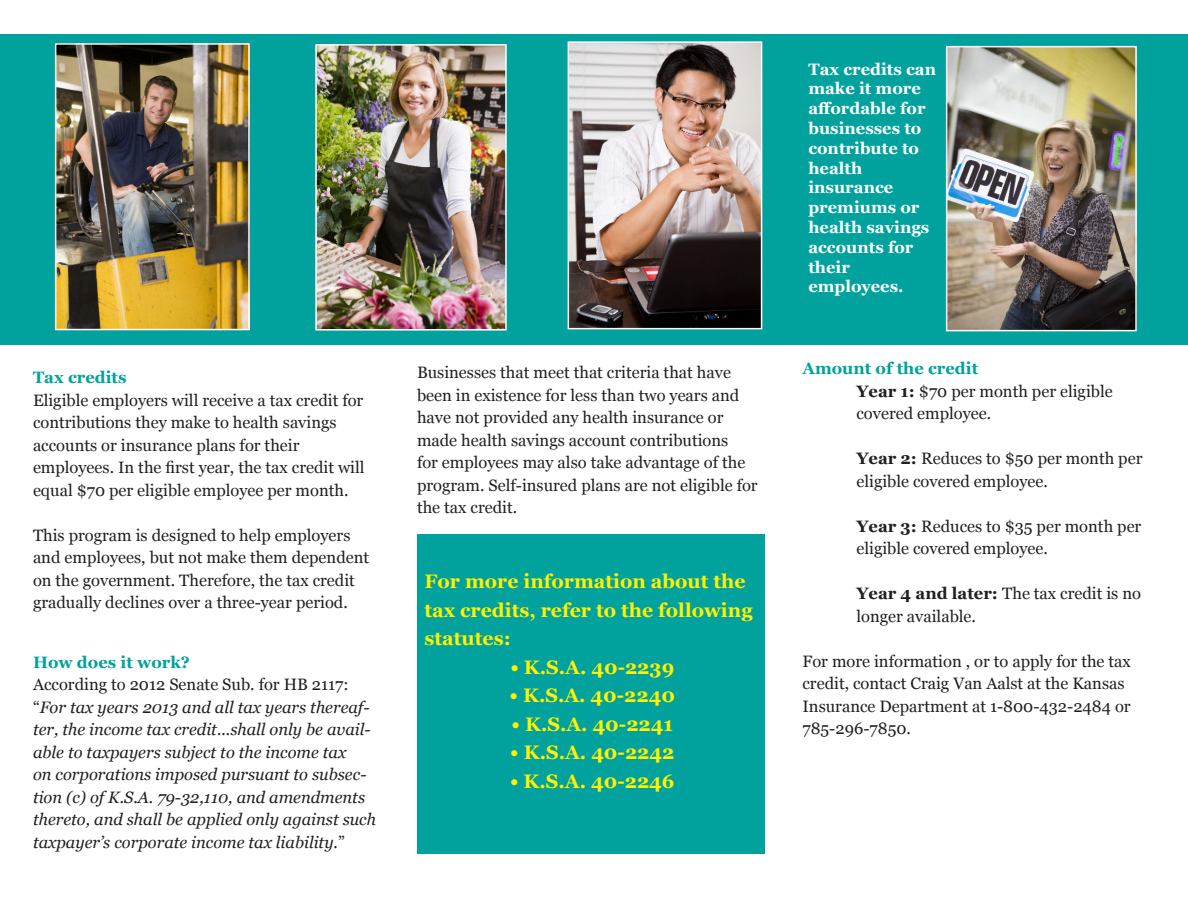
<style>
.page{position:relative;width:1188px;height:918px;background:#fff}
.page>*{position:absolute;margin:0;border:0;box-sizing:border-box;transform-origin:0 0}
.t1{font:700 19.5px/28.5px "Georgia";color:#fff101}
.t2{font:16.5px/22.5px "Georgia";color:#231f20}
.t3{font:italic 16.5px/22.5px "Georgia";color:#231f20}
.t4{font:700 16.5px/19.8px "Georgia";color:#fff}
.t5{font:700 16.5px "Georgia";color:#01a29d}
.s1{font-style:normal}
.s2{font-weight:700}
</style>
<div class="page">
<div style="left:0;top:34px;width:1188px;height:311px;background:#01a29d"></div>
<img style="left:58px;top:46px;width:189px;height:281px">
<div style="left:55px;top:43px;width:195px;height:287px;border:2px solid #fff"></div>
<div style="left:417px;top:535px;width:348px;height:319px;background:#01a29d"></div>
<img style="left:318px;top:47px;width:186px;height:281px">
<div style="left:315px;top:44px;width:192px;height:287px;border:2px solid #fff"></div>
<img style="left:571px;top:44px;width:188px;height:282px">
<div style="left:568px;top:41px;width:194px;height:288px;border:2px solid #fff"></div>
<img style="left:949px;top:49px;width:185px;height:279px">
<div style="left:946px;top:46px;width:191px;height:285px;border:2px solid #fff"></div>
<p class="t5" style="left:33px;top:367px;width:95px">Tax credits</p>
<p class="t2" style="left:33px;top:389px;width:332px">Eligible employers will receive a tax credit for contributions they make to health savings</p>
<p class="t2" style="left:33px;top:434px;width:268px">accounts or insurance plans for their</p>
<p class="t2" style="left:33px;top:457px;width:333px">employees. In the first year, the tax credit will equal $70 per eligible employee per month.</p>
<p class="t2" style="left:33px;top:524px;width:338px">This program is designed to help employers and employees, but not make them dependent on the government. Therefore, the tax credit gradually declines over a three-year period.</p>
<p class="t5" style="left:33px;top:651px;width:158px">How does it work?</p>
<p class="t3" style="left:33px;top:673px;width:345px"><span class="s1">According to 2012 Senate Sub. for HB 2117: “</span>For tax years 2013 and all tax years thereaf&shy;ter, the income tax credit...shall only be avail&shy;able to taxpayers subject to the income tax<br>on corporations imposed pursuant to subsec&shy;tion (c) of K.S.A. 79-32,110, and amendments thereto, and shall be applied only against such taxpayer’s corporate income tax liability.<span class="s1">”</span></p>
<p class="t2" style="left:417px;top:362px;width:342px">Businesses that meet that criteria that have been in existence for less than two years and have not provided any health insurance or made health savings account contributions<br>for employees may also take advantage of the program. Self-insured plans are not eligible for the tax credit.</p>
<p class="t1" style="left:424px;top:567px;width:330px">For more information about the tax credits, refer to the following statutes:</p>
<p class="t1" style="left:510px;top:653px;width:165px">• K.S.A. 40-2239</p>
<p class="t1" style="left:510px;top:681px;width:167px">• K.S.A. 40-2240</p>
<p class="t1" style="left:512px;top:710px;width:163px">• K.S.A. 40-2241</p>
<p class="t1" style="left:510px;top:738px;width:165px">• K.S.A. 40-2242</p>
<p class="t1" style="left:510px;top:767px;width:166px">• K.S.A. 40-2246</p>
<p class="t4" style="left:808px;top:59px;width:129px">Tax credits can make it more</p>
<p class="t4" style="left:808px;top:99px;width:119px">affordable for businesses to contribute to health</p>
<p class="t4" style="left:808px;top:178px;width:122px">insurance premiums or health savings accounts for their</p>
<p class="t4" style="left:808px;top:277px;width:97px">employees.</p>
<p class="t5" style="left:802px;top:358px;width:177px">Amount of the credit</p>
<p class="t2" style="left:856px;top:380px;width:258px"><span class="s2">Year 1:</span> $70 per month per eligible</p>
<p class="t2" style="left:857px;top:403px;width:136px">covered employee.</p>
<p class="t2" style="left:856px;top:448px;width:287px"><span class="s2">Year 2:</span> Reduces to $50 per month per</p>
<p class="t2" style="left:857px;top:470px;width:193px">eligible covered employee.</p>
<p class="t2" style="left:856px;top:515px;width:286px"><span class="s2">Year 3:</span> Reduces to $35 per month per</p>
<p class="t2" style="left:857px;top:538px;width:193px">eligible covered employee.</p>
<p class="t2" style="left:856px;top:583px;width:286px"><span class="s2">Year 4 and later:</span> The tax credit is no</p>
<p class="t2" style="left:857px;top:605px;width:121px">longer available.</p>
<p class="t2" style="left:802px;top:650px;width:330px">For more information , or to apply for the tax credit, contact Craig Van Aalst at the Kansas Insurance Department at 1-800-432-2484 or 785-296-7850.</p>
</div>
